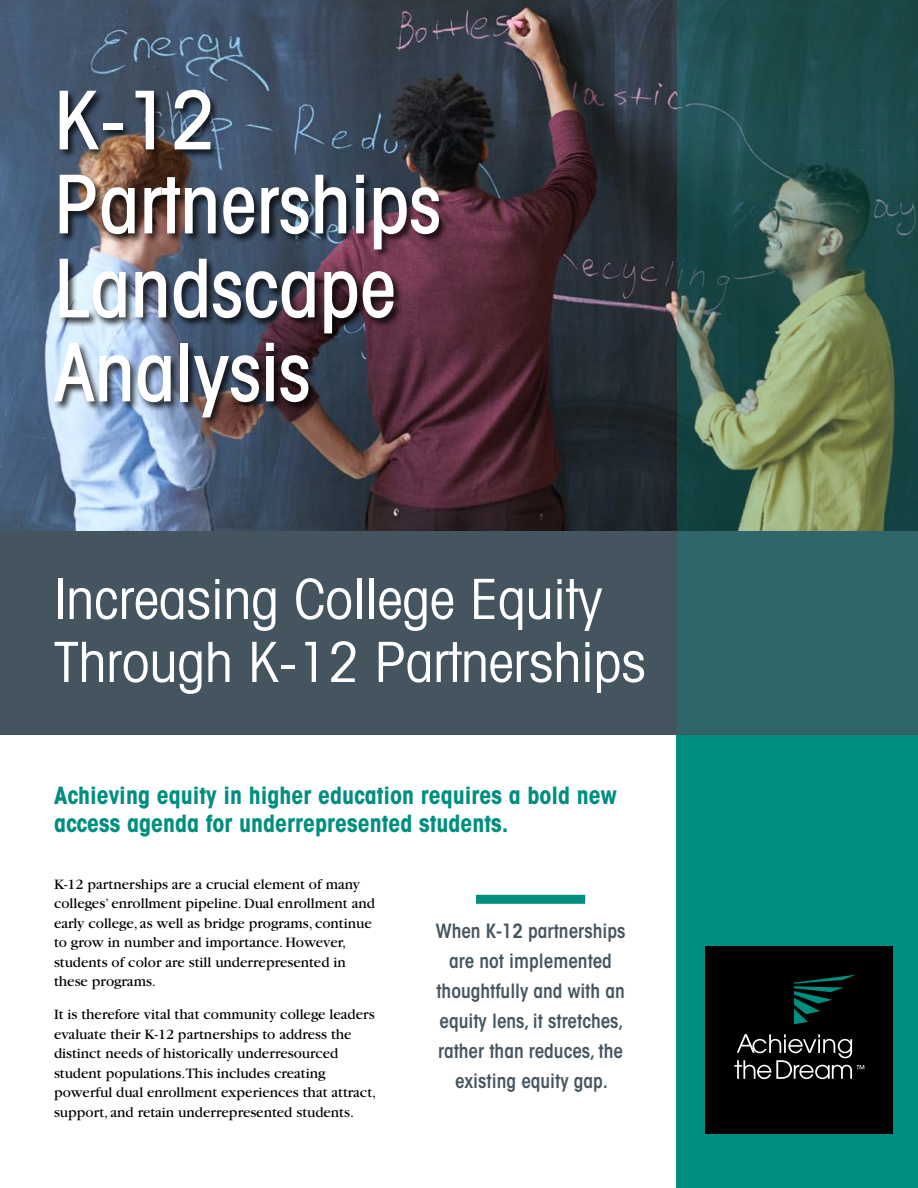
<style>
.page{position:relative;width:918px;height:1188px;background:#fff}
.page>*{position:absolute;margin:0;border:0;box-sizing:border-box;transform-origin:0 0}
.t1{font:500 condensed 81px/84px "Avant Garde";color:#fff}
.t2{font:condensed 55.5px/63px "Avant Garde";color:#fff}
.t3{font:700 condensed 24px/28.8px "Avant Garde";color:#008e7f}
.t4{font:600 condensed 19.5px/30px "ITC Avant Garde Std";color:#455560;text-align:center}
.t5{font:15px/19.5px "Garamond";color:#000}
</style>
<div class="page">
<div style="left:677px;top:634px;width:241px;height:554px;background:#008e7f"></div>
<img style="left:0;top:0;width:677px;height:531px">
<div style="left:705px;top:947px;width:188px;height:187px;background:#000"></div>
<svg style="left:794px;top:975px;width:61px;height:49px"></svg>
<svg style="left:734px;top:1034px;width:130px;height:45px"></svg>
<div style="left:0;top:531px;width:918px;height:203px;background:#455560"></div>
<svg style="left:677px;top:0;width:241px;height:734px;background:#3b6359"></svg>
<div style="left:53px;top:90px;width:395px;height:337px;background:#000;opacity:.75"></div>
<div style="left:476px;top:895px;width:109px;height:9px;background:#008e7f"></div>
<h1 class="t1" style="left:54px;top:77px;width:389px">K-12<br>Partnerships<br>Landscape<br>Analysis</h1>
<h2 class="t2" style="left:54px;top:566px;width:594px">Increasing College Equity<br>Through K-12 Partnerships</h2>
<h3 class="t3" style="left:54px;top:780px;width:564px">Achieving equity in higher education requires a bold new access agenda for underrepresented students.</h3>
<p class="t5" style="left:54px;top:875px;width:322px">K-12 partnerships are a crucial element of many colleges’ enrollment pipeline. Dual enrollment and early college, as well as bridge programs, continue to grow in number and importance. However, students of color are still underrepresented in these programs.</p>
<p class="t5" style="left:54px;top:1005px;width:324px">It is therefore vital that community college leaders evaluate their K-12 partnerships to address the distinct needs of historically underresourced student populations.This includes creating powerful dual enrollment experiences that attract, support, and retain underrepresented students.</p>
<h3 class="t4" style="left:436px;top:915px;width:191px">When K-12 partnerships are not implemented thoughtfully and with an equity lens, it stretches, rather than reduces, the existing equity gap.</h3>
</div>
